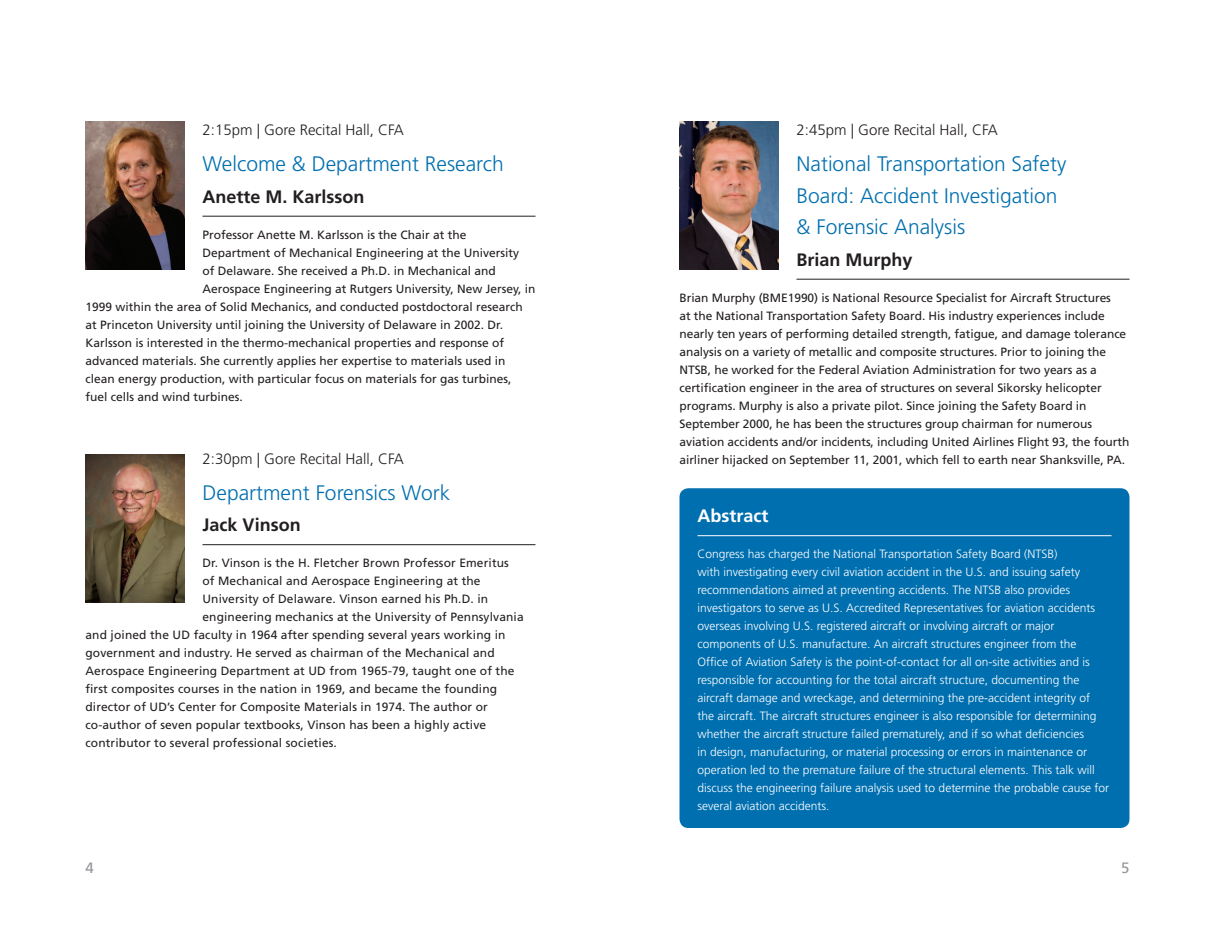
<style>
.page{position:relative;width:1215px;height:945px;background:#fff}
.page>*{position:absolute;margin:0;border:0;box-sizing:border-box;transform-origin:0 0}
.Head_I{font:300 21px/31.5px "Frutiger";color:#006faf}
.Head_II{font:700 18px "Frutiger";color:#231f20}
.Head_II-2{font:700 18px "Frutiger";color:#fff}
.Time_Location{font:300 15px "Frutiger";color:#231f20}
.body{font:15px "Frutiger";color:#939598}
.body-2{font:12px/18px "Frutiger";color:#231f20}
.abstract_body{font:300 12px/18px "Frutiger";color:#fff}
</style>
<div class="page">
<hr style="left:202px;top:216px;width:334px;height:1px;background:#231f20">
<hr style="left:202px;top:544px;width:334px;height:1px;background:#231f20">
<hr style="left:796px;top:279px;width:334px;height:1px;background:#231f20">
<img style="left:86px;top:122px;width:99px;height:148px">
<img style="left:680px;top:122px;width:99px;height:148px">
<img style="left:86px;top:454px;width:98px;height:149px">
<div style="left:680px;top:488px;width:450px;height:340px;background:#006faf;border-radius:9px"></div>
<hr style="left:698px;top:535px;width:414px;height:1px;background:#fff">
<p class="Time_Location" style="left:202px;top:121px;width:203px">2:15pm | Gore Recital Hall, CFA</p>
<p class="Head_I" style="left:202px;top:148px;width:303px">Welcome &amp; Department Research</p>
<p class="Head_II" style="left:202px;top:186px;width:164px">Anette M. Karlsson</p>
<p class="body-2" style="left:202px;top:225px;width:266px">Professor Anette M. Karlsson is the Chair at the</p>
<p class="body-2" style="left:202px;top:243px;width:318px">Department of Mechanical Engineering at the University</p>
<p class="body-2" style="left:202px;top:261px;width:295px">of Delaware. She received a Ph.D. in Mechanical and</p>
<p class="body-2" style="left:202px;top:279px;width:334px">Aerospace Engineering at Rutgers University, New Jersey, in</p>
<p class="body-2" style="left:86px;top:297px;width:439px">1999 within the area of Solid Mechanics, and conducted postdoctoral research</p>
<p class="body-2" style="left:86px;top:315px;width:419px">at Princeton University until joining the University of Delaware in 2002. Dr.</p>
<p class="body-2" style="left:86px;top:333px;width:420px">Karlsson is interested in the thermo-mechanical properties and response of</p>
<p class="body-2" style="left:86px;top:351px;width:422px">advanced materials. She currently applies her expertise to materials used in</p>
<p class="body-2" style="left:86px;top:369px;width:428px">clean energy production, with particular focus on materials for gas turbines,</p>
<p class="body-2" style="left:86px;top:387px;width:159px">fuel cells and wind turbines.</p>
<p class="Time_Location" style="left:202px;top:450px;width:203px">2:30pm | Gore Recital Hall, CFA</p>
<p class="Head_I" style="left:202px;top:477px;width:249px">Department Forensics Work</p>
<p class="Head_II" style="left:202px;top:514px;width:100px">Jack Vinson</p>
<p class="body-2" style="left:202px;top:554px;width:308px">Dr. Vinson is the H. Fletcher Brown Professor Emeritus</p>
<p class="body-2" style="left:202px;top:572px;width:280px">of Mechanical and Aerospace Engineering at the</p>
<p class="body-2" style="left:202px;top:590px;width:287px">University of Delaware. Vinson earned his Ph.D. in</p>
<p class="body-2" style="left:202px;top:608px;width:323px">engineering mechanics at the University of Pennsylvania</p>
<p class="body-2" style="left:86px;top:626px;width:422px">and joined the UD faculty in 1964 after spending several years working in</p>
<p class="body-2" style="left:86px;top:644px;width:411px">government and industry. He served as chairman of the Mechanical and</p>
<p class="body-2" style="left:86px;top:662px;width:431px">Aerospace Engineering Department at UD from 1965-79, taught one of the</p>
<p class="body-2" style="left:86px;top:680px;width:413px">first composites courses in the nation in 1969, and became the founding</p>
<p class="body-2" style="left:86px;top:698px;width:404px">director of UD’s Center for Composite Materials in 1974. The author or</p>
<p class="body-2" style="left:86px;top:716px;width:402px">co-author of seven popular textbooks, Vinson has been a highly active</p>
<p class="body-2" style="left:86px;top:734px;width:253px">contributor to several professional societies.</p>
<p class="Time_Location" style="left:796px;top:121px;width:203px">2:45pm | Gore Recital Hall, CFA</p>
<p class="Head_I" style="left:796px;top:148px;width:271px">National Transportation Safety<br>Board: Accident Investigation &amp; Forensic Analysis</p>
<p class="Head_II" style="left:796px;top:249px;width:118px">Brian Murphy</p>
<p class="body-2" style="left:680px;top:288px;width:451px">Brian Murphy (BME1990) is National Resource Specialist for Aircraft Structures<br>at the National Transportation Safety Board. His industry experiences include nearly ten years of performing detailed strength, fatigue, and damage tolerance analysis on a variety of metallic and composite structures. Prior to joining the NTSB, he worked for the Federal Aviation Administration for two years as a certification engineer in the area of structures on several Sikorsky helicopter programs. Murphy is also a private pilot. Since joining the Safety Board in September 2000, he has been the structures group chairman for numerous aviation accidents and/or incidents, including United Airlines Flight 93, the fourth airliner hijacked on September 11, 2001, which fell to earth near Shanksville, PA.</p>
<p class="Head_II-2" style="left:698px;top:505px;width:72px">Abstract</p>
<p class="abstract_body" style="left:698px;top:545px;width:413px">Congress has charged the National Transportation Safety Board (NTSB)<br>with investigating every civil aviation accident in the U.S. and issuing safety recommendations aimed at preventing accidents. The NTSB also provides investigators to serve as U.S. Accredited Representatives for aviation accidents overseas involving U.S. registered aircraft or involving aircraft or major components of U.S. manufacture. An aircraft structures engineer from the Office of Aviation Safety is the point-of-contact for all on-site activities and is responsible for accounting for the total aircraft structure, documenting the aircraft damage and wreckage, and determining the pre-accident integrity of the aircraft. The aircraft structures engineer is also responsible for determining whether the aircraft structure failed prematurely, and if so what deficiencies<br>in design, manufacturing, or material processing or errors in maintenance or operation led to the premature failure of the structural elements. This talk will discuss the engineering failure analysis used to determine the probable cause for several aviation accidents.</p>
<p class="body" style="left:86px;top:859px;width:10px">4</p>
<p class="body" style="left:1121px;top:859px;width:10px">5</p>
</div>
